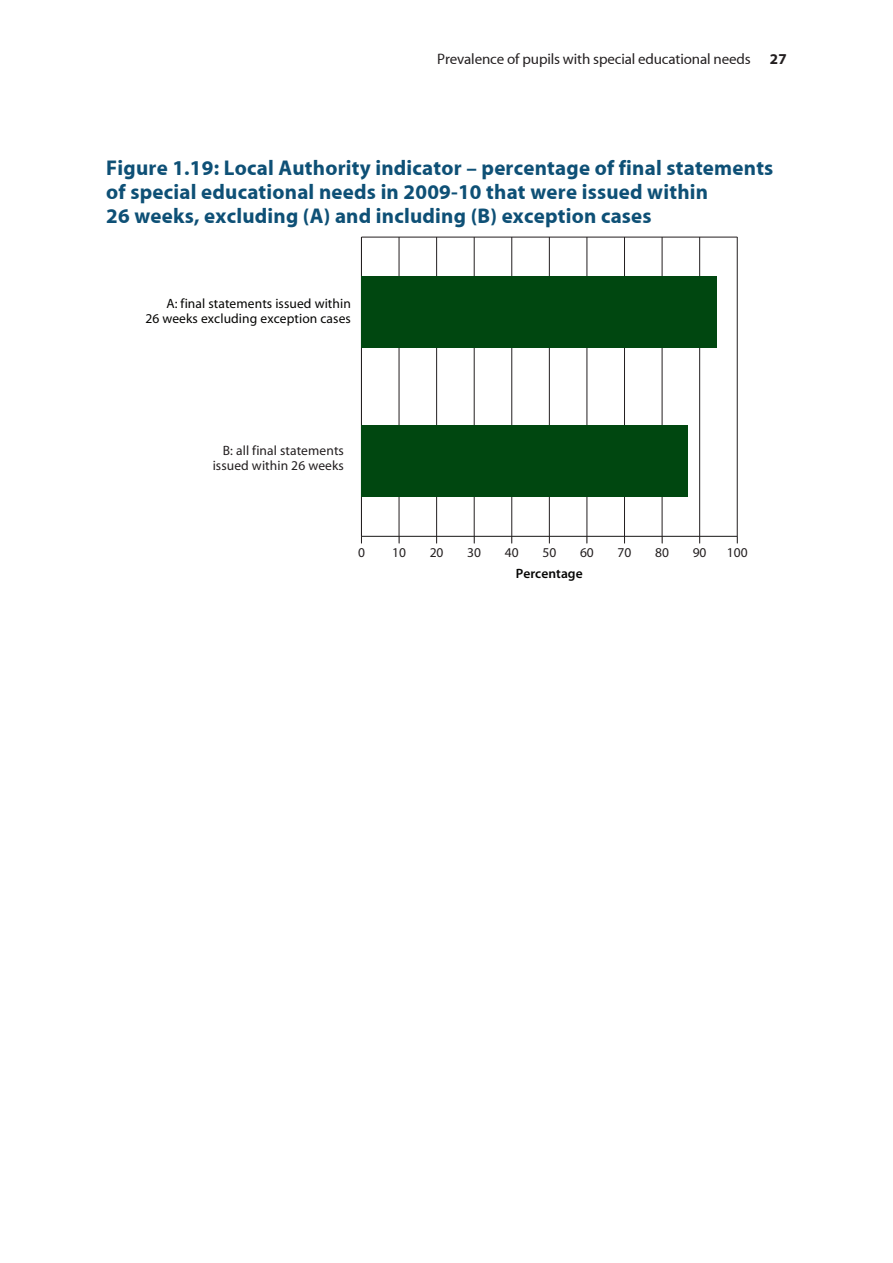
<style>
.page{position:relative;width:893px;height:1263px;background:#fff}
.page>*{position:absolute;margin:0;border:0;box-sizing:border-box;transform-origin:0 0}
.t1{font:21px/24px "Myriad MM Bold";letter-spacing:.01em;color:#0e5076}
.t2{font:15px "Myriad MM";letter-spacing:-.01em;color:#231f20}
.t3{font:15px "Myriad MM Bold";color:#231f20}
.t4{font:13.5px/15px "Myriad MM";letter-spacing:.01em;color:#231f20;text-align:right}
.t5{font:13.5px/15px "Myriad MM";letter-spacing:.01em;color:#050504;text-align:right}
.t6{font:700 13.5px "Myriad MM Semi";letter-spacing:.005em;color:#050504}
</style>
<div class="page">
<hr style="left:361px;top:237px;width:376px;height:1px;background:#231f20">
<hr style="left:361px;top:536px;width:376px;height:1px;background:#231f20">
<hr style="left:399px;top:237px;width:1px;height:299px;background:#231f20">
<hr style="left:436px;top:237px;width:1px;height:299px;background:#231f20">
<hr style="left:474px;top:237px;width:1px;height:299px;background:#231f20">
<hr style="left:511px;top:237px;width:1px;height:299px;background:#231f20">
<hr style="left:549px;top:237px;width:1px;height:299px;background:#231f20">
<hr style="left:587px;top:237px;width:1px;height:299px;background:#231f20">
<hr style="left:624px;top:237px;width:1px;height:299px;background:#231f20">
<hr style="left:662px;top:237px;width:1px;height:299px;background:#231f20">
<hr style="left:699px;top:237px;width:1px;height:299px;background:#231f20">
<hr style="left:737px;top:237px;width:1px;height:299px;background:#231f20">
<hr style="left:361px;top:237px;width:1px;height:299px;background:#231f20">
<div style="left:361px;top:276px;width:356px;height:72px;background:#004710"></div>
<div style="left:361px;top:426px;width:327px;height:71px;background:#004710"></div>
<p class="t2" style="left:437px;top:51px;width:315px">Prevalence of pupils with special educational needs</p>
<p class="t3" style="left:770px;top:51px;width:18px">27</p>
<p class="t1" style="left:106px;top:157px;width:669px">Figure 1.19: Local Authority indicator – percentage of final statements of special educational needs in 2009-10 that were issued within<br>26 weeks, excluding (A) and including (B) exception cases</p>
<p class="t5" style="left:145px;top:297px;width:207px">A: final statements issued within<br>26 weeks excluding exception cases</p>
<p class="t4" style="left:213px;top:443px;width:133px">B: all final statements issued within 26 weeks</p>
<p class="t4" style="left:358px;top:546px;width:8px">0</p>
<p class="t4" style="left:392px;top:546px;width:15px">10</p>
<p class="t4" style="left:430px;top:546px;width:15px">20</p>
<p class="t4" style="left:467px;top:546px;width:15px">30</p>
<p class="t4" style="left:505px;top:546px;width:15px">40</p>
<p class="t4" style="left:542px;top:546px;width:15px">50</p>
<p class="t4" style="left:580px;top:546px;width:15px">60</p>
<p class="t4" style="left:618px;top:546px;width:15px">70</p>
<p class="t4" style="left:655px;top:546px;width:15px">80</p>
<p class="t4" style="left:693px;top:546px;width:15px">90</p>
<p class="t4" style="left:727px;top:546px;width:22px">100</p>
<p class="t6" style="left:516px;top:566px;width:68px">Percentage</p>
</div>
